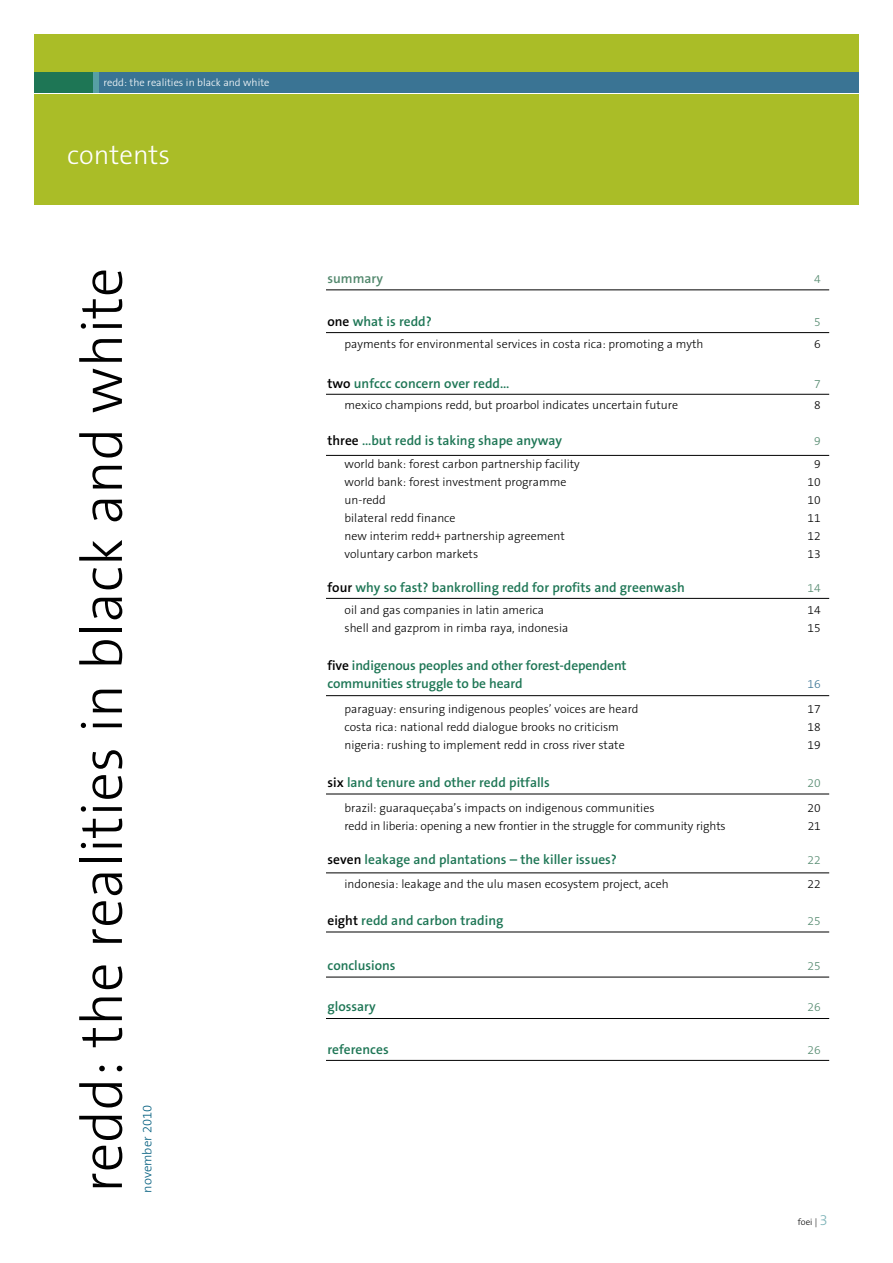
<style>
.page{position:relative;width:893px;height:1263px;background:#fff}
.page>*{position:absolute;margin:0;border:0;box-sizing:border-box;transform-origin:0 0}
.t1{font:300 58.5px "The Sans B3";color:#000}
.t2{font:300 27px "The Sans B3";color:#fff}
.t3{font:600 13.5px/18px "The Sans B6";color:#1e7655}
.t4{font:600 13.5px "The Sans B6";color:#52886d}
.t5{font:300 12.9px "The Sans B3";color:#005d7e}
.t6{font:300 12px "The Sans B3";color:#000}
.t7{font:300 12px "The Sans B3";color:#52886d}
.t8{font:300 12px "The Sans B3";color:#3a7494}
.t9{font:300 10.5px "The Sans B3";color:#fff}
.t10{font:300 9px "The Sans B3";color:#000}
.s1{color:#000}
.s2{font-size:15px;color:#7db3b8}
</style>
<div class="page">
<div style="left:34px;top:34px;width:825px;height:170px;background:#aabd27"></div>
<div style="left:34px;top:72px;width:825px;height:22px;background:#3a7494"></div>
<div style="left:34px;top:72px;width:64px;height:22px;background:#1e7655"></div>
<div style="left:94px;top:72px;width:5px;height:22px;background:#579fa5"></div>
<hr style="left:34px;top:93px;width:825px;height:1px;background:#fff">
<hr style="left:326px;top:290px;width:503px;height:1px;background:#000">
<hr style="left:326px;top:332px;width:503px;height:1px;background:#000">
<hr style="left:326px;top:394px;width:503px;height:1px;background:#000">
<hr style="left:326px;top:598px;width:503px;height:1px;background:#000">
<hr style="left:326px;top:455px;width:503px;height:1px;background:#000">
<hr style="left:326px;top:695px;width:503px;height:1px;background:#000">
<hr style="left:326px;top:794px;width:503px;height:1px;background:#000">
<hr style="left:326px;top:873px;width:503px;height:1px;background:#000">
<hr style="left:326px;top:932px;width:503px;height:1px;background:#000">
<hr style="left:326px;top:977px;width:503px;height:1px;background:#000">
<hr style="left:326px;top:1018px;width:503px;height:1px;background:#000">
<hr style="left:326px;top:1060px;width:503px;height:1px;background:#000">
<p class="t9" style="left:103px;top:77px;width:168px">redd: the realities in black and white</p>
<h2 class="t2" style="left:67px;top:141px;width:104px">contents</h2>
<h1 class="t1" style="left:72px;top:1193px;width:927px;rotate:-90deg">redd: the realities in black and white</h1>
<p class="t5" style="left:140px;top:1193px;width:89px;rotate:-90deg">november 2010</p>
<p class="t4" style="left:327px;top:271px;width:57px">summary</p>
<p class="t7" style="left:814px;top:273px;width:8px">4</p>
<p class="t3" style="left:327px;top:313px;width:106px"><span class="s1">one</span> what is redd?</p>
<p class="t7" style="left:814px;top:316px;width:8px">5</p>
<p class="t6" style="left:344px;top:338px;width:361px">payments for environmental services in costa rica: promoting a myth</p>
<p class="t6" style="left:814px;top:338px;width:8px">6</p>
<p class="t3" style="left:327px;top:375px;width:183px"><span class="s1">two</span> unfccc concern over redd…</p>
<p class="t7" style="left:814px;top:378px;width:8px">7</p>
<p class="t6" style="left:344px;top:399px;width:335px">mexico champions redd, but proarbol indicates uncertain future</p>
<p class="t6" style="left:814px;top:399px;width:8px">8</p>
<p class="t3" style="left:327px;top:432px;width:236px"><span class="s1">three</span> …but redd is taking shape anyway</p>
<p class="t7" style="left:814px;top:435px;width:8px">9</p>
<p class="t6" style="left:344px;top:458px;width:237px">world bank: forest carbon partnership facility</p>
<p class="t6" style="left:814px;top:458px;width:8px">9</p>
<p class="t6" style="left:344px;top:476px;width:223px">world bank: forest investment programme</p>
<p class="t6" style="left:808px;top:476px;width:15px">10</p>
<p class="t6" style="left:344px;top:494px;width:43px">un-redd</p>
<p class="t6" style="left:808px;top:494px;width:15px">10</p>
<p class="t6" style="left:344px;top:512px;width:113px">bilateral redd finance</p>
<p class="t6" style="left:808px;top:512px;width:15px">11</p>
<p class="t6" style="left:344px;top:530px;width:222px">new interim redd+ partnership agreement</p>
<p class="t6" style="left:808px;top:530px;width:15px">12</p>
<p class="t6" style="left:344px;top:548px;width:135px">voluntary carbon markets</p>
<p class="t6" style="left:808px;top:548px;width:15px">13</p>
<p class="t3" style="left:327px;top:579px;width:359px"><span class="s1">four</span> why so fast? bankrolling redd for profits and greenwash</p>
<p class="t7" style="left:808px;top:582px;width:15px">14</p>
<p class="t6" style="left:344px;top:603px;width:201px">oil and gas companies in latin america</p>
<p class="t6" style="left:808px;top:603px;width:15px">14</p>
<p class="t6" style="left:344px;top:621px;width:225px">shell and gazprom in rimba raya, indonesia</p>
<p class="t6" style="left:808px;top:621px;width:15px">15</p>
<p class="t3" style="left:327px;top:657px;width:301px"><span class="s1">five</span> indigenous peoples and other forest-dependent communities struggle to be heard</p>
<p class="t8" style="left:808px;top:678px;width:15px">16</p>
<p class="t6" style="left:344px;top:703px;width:296px">paraguay: ensuring indigenous peoples’ voices are heard</p>
<p class="t6" style="left:808px;top:703px;width:15px">17</p>
<p class="t6" style="left:344px;top:721px;width:276px">costa rica: national redd dialogue brooks no criticism</p>
<p class="t6" style="left:808px;top:721px;width:15px">18</p>
<p class="t6" style="left:344px;top:739px;width:282px">nigeria: rushing to implement redd in cross river state</p>
<p class="t6" style="left:808px;top:739px;width:15px">19</p>
<p class="t3" style="left:327px;top:773px;width:224px"><span class="s1">six</span> land tenure and other redd pitfalls</p>
<p class="t7" style="left:808px;top:776px;width:15px">20</p>
<p class="t6" style="left:344px;top:801px;width:312px">brazil: guaraqueçaba’s impacts on indigenous communities</p>
<p class="t6" style="left:808px;top:801px;width:15px">20</p>
<p class="t6" style="left:344px;top:819px;width:383px">redd in liberia: opening a new frontier in the struggle for community rights</p>
<p class="t6" style="left:808px;top:819px;width:15px">21</p>
<p class="t3" style="left:327px;top:851px;width:291px"><span class="s1">seven</span> leakage and plantations – the killer issues?</p>
<p class="t7" style="left:808px;top:854px;width:15px">22</p>
<p class="t6" style="left:344px;top:878px;width:326px">indonesia: leakage and the ulu masen ecosystem project, aceh</p>
<p class="t6" style="left:808px;top:878px;width:15px">22</p>
<p class="t3" style="left:327px;top:912px;width:177px"><span class="s1">eight</span> redd and carbon trading</p>
<p class="t7" style="left:808px;top:915px;width:15px">25</p>
<p class="t3" style="left:327px;top:957px;width:70px">conclusions</p>
<p class="t7" style="left:808px;top:960px;width:15px">25</p>
<p class="t3" style="left:327px;top:998px;width:50px">glossary</p>
<p class="t7" style="left:808px;top:1001px;width:15px">26</p>
<p class="t3" style="left:327px;top:1041px;width:63px">references</p>
<p class="t7" style="left:808px;top:1044px;width:15px">26</p>
<p class="t10" style="left:798px;top:1217px;width:31px">foei | <span class="s2">3</span></p>
</div>
